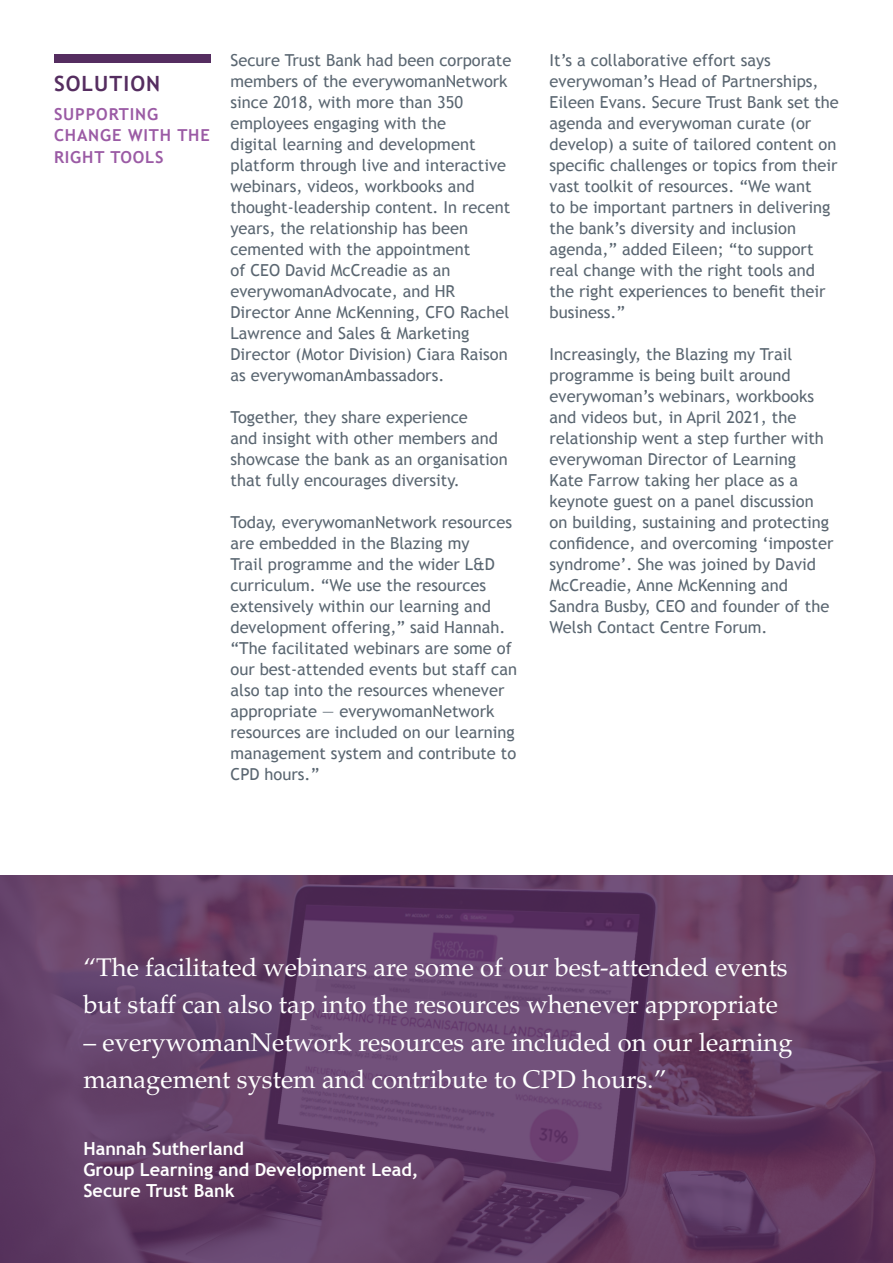
<style>
.page{position:relative;width:893px;height:1263px;background:#fff}
.page>*{position:absolute;margin:0;border:0;box-sizing:border-box;transform-origin:0 0}
.t1{font:25.5px/37.5px "Palatino LT Std";color:#fff}
.t2{font:700 21px "Trebuchet MS";letter-spacing:.05em;color:#552d60}
.t3{font:700 18px/21px "Trebuchet MS";color:#fff}
.t4{font:16.5px/21px "Trebuchet MS";color:#5a6671}
.t5{font:700 16.5px/21.3px "Trebuchet MS";letter-spacing:.05em;color:#9b5ba5}
</style>
<div class="page">
<svg style="left:0;top:875px;width:893px;height:388px;background:#644068"></svg>
<div style="left:54px;top:54px;width:157px;height:9px;background:#552d60"></div>
<p class="t2" style="left:54px;top:70px;width:108px">SOLUTION</p>
<p class="t5" style="left:54px;top:104px;width:157px">SUPPORTING<br>CHANGE WITH THE<br>RIGHT TOOLS</p>
<p class="t4" style="left:230px;top:50px;width:282px">Secure Trust Bank had been corporate members of the everywomanNetwork since 2018, with more than 350 employees engaging with the<br>digital learning and development platform through live and interactive webinars, videos, workbooks and thought-leadership content. In recent years, the relationship has been cemented with the appointment<br>of CEO David McCreadie as an everywomanAdvocate, and HR Director Anne McKenning, CFO Rachel Lawrence and Sales &amp; Marketing Director (Motor Division) Ciara Raison as everywomanAmbassadors.</p>
<p class="t4" style="left:230px;top:407px;width:279px">Together, they share experience<br>and insight with other members and showcase the bank as an organisation that fully encourages diversity.</p>
<p class="t4" style="left:230px;top:512px;width:288px">Today, everywomanNetwork resources are embedded in the Blazing my<br>Trail programme and the wider L&amp;D curriculum. “We use the resources extensively within our learning and development offering,” said Hannah. “The facilitated webinars are some of our best-attended events but staff can also tap into the resources whenever appropriate — everywomanNetwork resources are included on our learning management system and contribute to CPD hours.”</p>
<p class="t4" style="left:550px;top:50px;width:291px">It’s a collaborative effort says everywoman’s Head of Partnerships, Eileen Evans. Secure Trust Bank set the agenda and everywoman curate (or develop) a suite of tailored content on specific challenges or topics from their vast toolkit of resources. “We want<br>to be important partners in delivering the bank’s diversity and inclusion agenda,” added Eileen; “to support real change with the right tools and the right experiences to benefit their business.”</p>
<p class="t4" style="left:550px;top:344px;width:285px">Increasingly, the Blazing my Trail programme is being built around everywoman’s webinars, workbooks and videos but, in April 2021, the relationship went a step further with everywoman Director of Learning Kate Farrow taking her place as a keynote guest on a panel discussion on building, sustaining and protecting confidence, and overcoming ‘imposter syndrome’. She was joined by David McCreadie, Anne McKenning and Sandra Busby, CEO and founder of the Welsh Contact Centre Forum.</p>
<p class="t1" style="left:83px;top:949px;width:706px">“The facilitated webinars are some of our best-attended events but staff can also tap into the resources whenever appropriate</p>
<p class="t1" style="left:83px;top:1024px;width:711px">– everywomanNetwork resources are included on our learning management system and contribute to CPD hours.”</p>
<p class="t3" style="left:83px;top:1138px;width:336px">Hannah Sutherland<br>Group Learning and Development Lead,<br>Secure Trust Bank</p>
</div>
